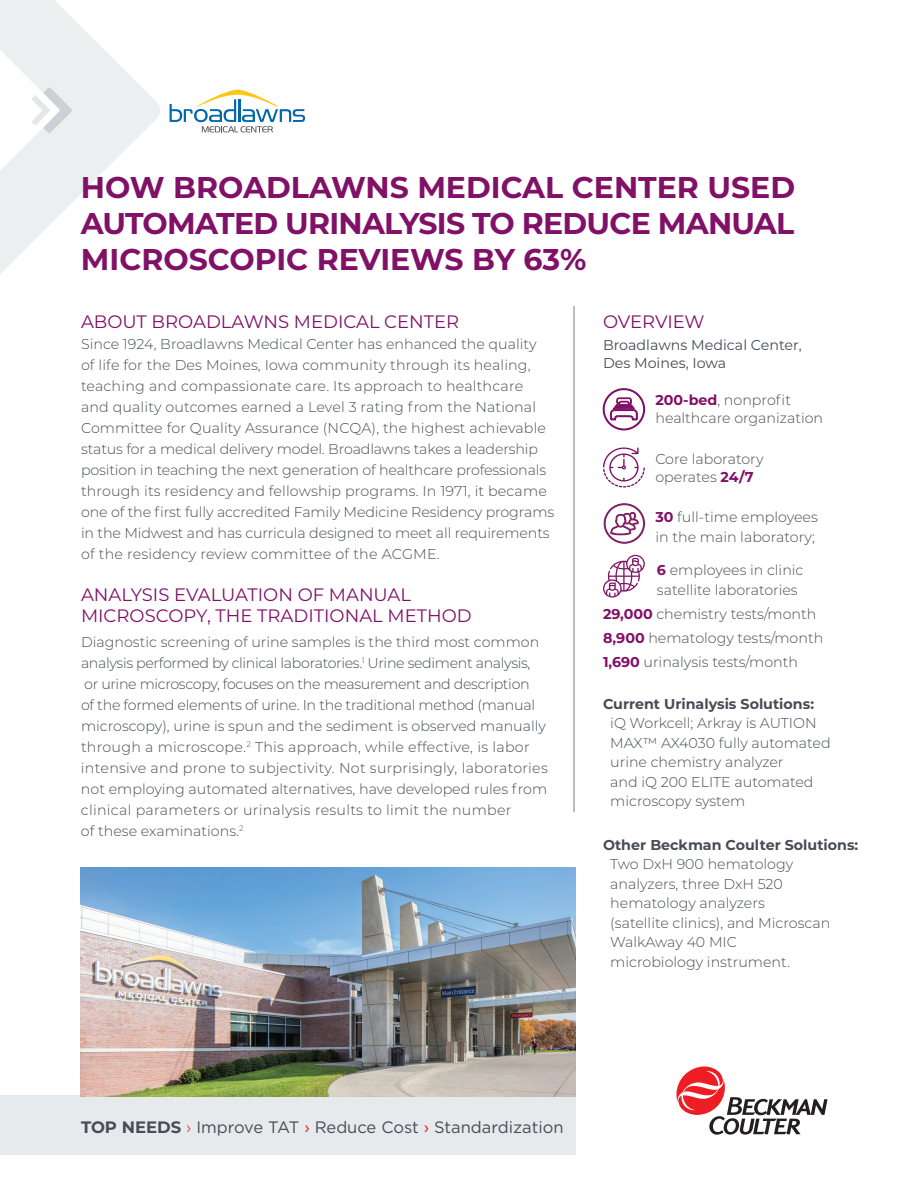
<style>
.page{position:relative;width:918px;height:1188px;background:#fff}
.page>*{position:absolute;margin:0;border:0;box-sizing:border-box;transform-origin:0 0}
.t1{font:700 30px/36px "Montserrat";letter-spacing:-.025em;color:#811067;text-align:justify}
.t2{font:18px/21px "Montserrat";color:#811067}
.t3{font:16.5px "Gotham";color:#464b54}
.t4{font:300 14.25px/21px "Montserrat";color:#464b54}
.t5{font:700 14.25px "Montserrat";color:#464b54}
.t6{font:14.25px/18px "Montserrat";color:#464b54}
.s1{font-weight:700;color:#811067}
.s2{font-family:"Montserrat";font-weight:700;color:#474c55}
.s3{font-weight:300;color:#ee1d23}
.s4{color:#ee1d23}
</style>
<div class="page">
<svg style="left:0;top:0;width:160px;height:274px;fill:#ebefef"></svg>
<svg style="left:32px;top:87px;width:40px;height:46px"></svg>
<div style="left:0;top:1095px;width:576px;height:60px;background:#e7eaed"></div>
<svg style="left:676px;top:1066px;width:152px;height:69px"></svg>
<img style="left:81px;top:868px;width:495px;height:229px">
<svg style="left:170px;top:90px;width:135px;height:42px"></svg>
<hr style="left:574px;top:306px;width:1px;height:506px;background:#727f8a">
<svg style="left:603px;top:388px;width:42px;height:42px"></svg>
<svg style="left:604px;top:503px;width:41px;height:41px"></svg>
<svg style="left:603px;top:555px;width:42px;height:43px"></svg>
<svg style="left:603px;top:447px;width:42px;height:41px"></svg>
<h1 class="t1" style="left:81px;top:168px;width:716px">HOW BROADLAWNS MEDICAL CENTER USED AUTOMATED URINALYSIS TO REDUCE MANUAL MICROSCOPIC REVIEWS BY 63%</h1>
<p class="t2" style="left:81px;top:310px;width:380px">ABOUT BROADLAWNS MEDICAL CENTER</p>
<p class="t4" style="left:81px;top:333px;width:475px">Since 1924, Broadlawns Medical Center has enhanced the quality<br>of life for the Des Moines, Iowa community through its healing, teaching and compassionate care. Its approach to healthcare and quality outcomes earned a Level 3 rating from the National Committee for Quality Assurance (NCQA), the highest achievable status for a medical delivery model. Broadlawns takes a leadership position in teaching the next generation of healthcare professionals through its residency and fellowship programs. In 1971, it became one of the first fully accredited Family Medicine Residency programs in the Midwest and has curricula designed to meet all requirements of the residency review committee of the ACGME.</p>
<p class="t2" style="left:81px;top:583px;width:392px">ANALYSIS EVALUATION OF MANUAL<br>MICROSCOPY, THE TRADITIONAL METHOD</p>
<p class="t4" style="left:81px;top:631px;width:468px">Diagnostic screening of urine samples is the third most common analysis performed by clinical laboratories.<sup>1</sup> Urine sediment analysis, or urine microscopy, focuses on the measurement and description<br>of the formed elements of urine. In the traditional method (manual microscopy), urine is spun and the sediment is observed manually through a microscope.<sup>2</sup> This approach, while effective, is labor intensive and prone to subjectivity. Not surprisingly, laboratories not employing automated alternatives, have developed rules from clinical parameters or urinalysis results to limit the number<br>of these examinations.<sup>2</sup></p>
<p class="t2" style="left:603px;top:310px;width:103px">OVERVIEW</p>
<p class="t6" style="left:603px;top:336px;width:200px">Broadlawns Medical Center,<br>Des Moines, Iowa</p>
<p class="t4" style="left:655px;top:391px;width:169px;line-height:18px"><span class="s1">200-bed</span>, nonprofit healthcare organization</p>
<p class="t4" style="left:655px;top:449px;width:110px;line-height:18px">Core laboratory operates <span class="s1">24/7</span></p>
<p class="t4" style="left:655px;top:507px;width:164px;line-height:19.5px"><span class="s1">30</span> full-time employees in the main laboratory;</p>
<p class="t4" style="left:657px;top:560px;width:148px;line-height:19.5px"><span class="s1">6</span> employees in clinic satellite laboratories</p>
<p class="t4" style="left:603px;top:601px;width:222px;line-height:24px"><span class="s1">29,000</span> chemistry tests/month<br><span class="s1">8,900</span> hematology tests/month<br><span class="s1">1,690</span> urinalysis tests/month</p>
<p class="t5" style="left:603px;top:693px;width:213px">Current Urinalysis Solutions:</p>
<p class="t4" style="left:610px;top:713px;width:222px;line-height:19.5px">iQ Workcell; Arkray is AUTION<br>MAX™ AX4030 fully automated urine chemistry analyzer<br>and iQ 200 ELITE automated microscopy system</p>
<p class="t5" style="left:603px;top:834px;width:257px">Other Beckman Coulter Solutions:</p>
<p class="t4" style="left:610px;top:854px;width:221px;line-height:19.5px">Two DxH 900 hematology analyzers, three DxH 520 hematology analyzers<br>(satellite clinics), and Microscan<br>WalkAway 40 MIC microbiology instrument.</p>
<p class="t3" style="left:81px;top:1117px;width:484px"><span class="s2">TOP NEEDS</span> <span class="s3">›</span> Improve TAT <span class="s4">›</span> Reduce Cost <span class="s4">›</span> Standardization</p>
</div>
